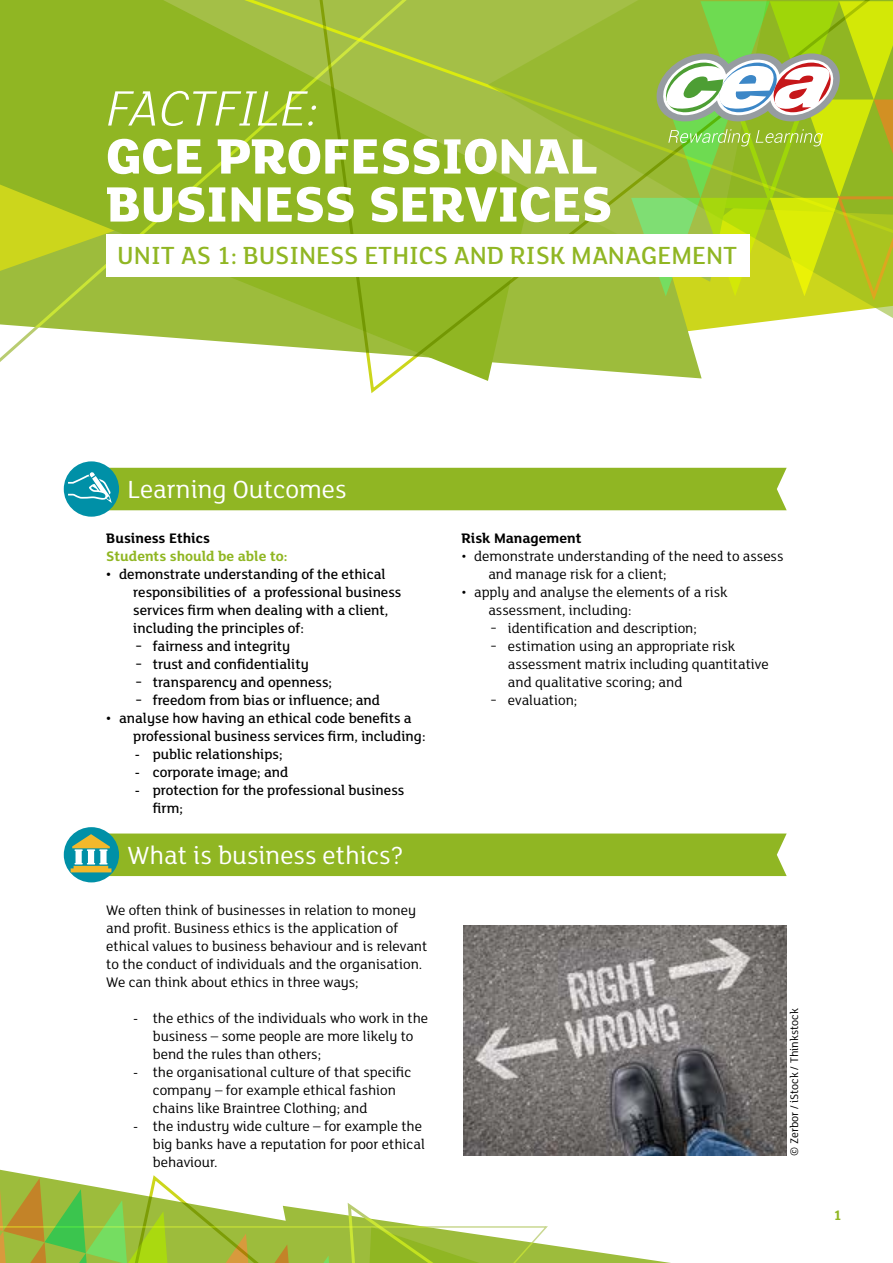
<style>
.page{position:relative;width:893px;height:1263px;background:#fff}
.page>*{position:absolute;margin:0;border:0;box-sizing:border-box;transform-origin:0 0}
.t1{font:800 54px/48px "FS Lola";color:#fff}
.t2{font:italic 300 54px "FS Lola";color:#fff}
.t3{font:500 27px "FS Lola";color:#90b623}
.t4{font:27px "FS Lola";color:#fff}
.t5{font:15px/18px "FS Lola";color:#000}
.t6{font:500 15px/18px "FS Lola";color:#000}
.t7{font:700 15px "FS Lola";color:#000}
.t8{font:700 15px "FS Lola";color:#90b623}
.t9{font:12px "FS Lola";color:#000}
</style>
<div class="page">
<svg style="left:0;top:1169px;width:671px;height:94px"></svg>
<svg style="left:0;top:0;width:313px;height:362px;background:#9fbf3a"></svg>
<svg style="left:313px;top:0;width:580px;height:393px"></svg>
<div style="left:106px;top:234px;width:644px;height:42px;background:#fff"></div>
<svg style="left:631px;top:1px;width:262px;height:301px;background:#afcc49"></svg>
<div style="left:64px;top:461px;width:55px;height:56px;background:#0090a7;border-radius:50%"></div>
<svg style="left:68px;top:468px;width:719px;height:42px;background:#8ab52e"></svg>
<div style="left:64px;top:827px;width:55px;height:55px;background:#0090a7;border-radius:50%"></div>
<img style="left:464px;top:926px;width:323px;height:230px">
<svg style="left:71px;top:833px;width:716px;height:43px;background:#8fb62e"></svg>
<h1 class="t2" style="left:106px;top:73px;width:214px">FACTFILE:</h1>
<h1 class="t1" style="left:106px;top:129px;width:507px">GCE PROFESSIONAL<br>BUSINESS SERVICES</h1>
<h2 class="t3" style="left:117px;top:238px;width:621px">UNIT AS 1: BUSINESS ETHICS AND RISK MANAGEMENT</h2>
<h2 class="t4" style="left:128px;top:471px;width:220px">Learning Outcomes</h2>
<p class="t7" style="left:106px;top:528px;width:105px">Business Ethics</p>
<p class="t8" style="left:106px;top:546px;width:183px">Students should be able to:</p>
<p class="t6" style="left:133px;top:564px;width:270px;text-indent:-27px">• demonstrate understanding of the ethical responsibilities of a professional business services firm when dealing with a client, including the principles of:<br>− fairness and integrity<br>− trust and confidentiality<br>− transparency and openness;<br>− freedom from bias or influence; and</p>
<p class="t6" style="left:133px;top:708px;width:294px;text-indent:-27px">• analyse how having an ethical code benefits a professional business services firm, including:</p>
<p class="t6" style="left:135px;top:744px;width:149px">- public relationships;</p>
<p class="t6" style="left:135px;top:762px;width:155px">- corporate image; and</p>
<p class="t6" style="left:153px;top:780px;width:253px;text-indent:-18px">- protection for the professional business firm;</p>
<h2 class="t4" style="left:128px;top:837px;width:277px">What is business ethics?</h2>
<p class="t5" style="left:106px;top:900px;width:322px">We often think of businesses in relation to money and profit. Business ethics is the application of ethical values to business behaviour and is relevant to the conduct of individuals and the organisation.<br>We can think about ethics in three ways;</p>
<p class="t5" style="left:153px;top:1008px;width:277px;text-indent:-20px">- the ethics of the individuals who work in the business – some people are more likely to bend the rules than others;</p>
<p class="t5" style="left:153px;top:1062px;width:260px;text-indent:-20px">- the organisational culture of that specific company – for example ethical fashion chains like Braintree Clothing; and</p>
<p class="t5" style="left:153px;top:1116px;width:274px;text-indent:-20px">- the industry wide culture – for example the big banks have a reputation for poor ethical behaviour.</p>
<p class="t7" style="left:461px;top:528px;width:122px">Risk Management</p>
<p class="t5" style="left:488px;top:546px;width:297px;text-indent:-27px">• demonstrate understanding of the need to assess and manage risk for a client;</p>
<p class="t5" style="left:461px;top:582px;width:268px">• apply and analyse the elements of a risk</p>
<p class="t5" style="left:488px;top:600px;width:145px">assessment, including:</p>
<p class="t5" style="left:490px;top:618px;width:209px">− identification and description;</p>
<p class="t5" style="left:490px;top:636px;width:247px">− estimation using an appropriate risk</p>
<p class="t5" style="left:508px;top:654px;width:262px">assessment matrix including quantitative</p>
<p class="t5" style="left:508px;top:672px;width:176px">and qualitative scoring; and</p>
<p class="t5" style="left:490px;top:690px;width:89px">− evaluation;</p>
<p class="t9" style="left:786px;top:1156px;width:149px;rotate:-90deg">© Zerbor / iStock / Thinkstock</p>
<p class="t8" style="left:834px;top:1205px;width:10px">1</p>
</div>
